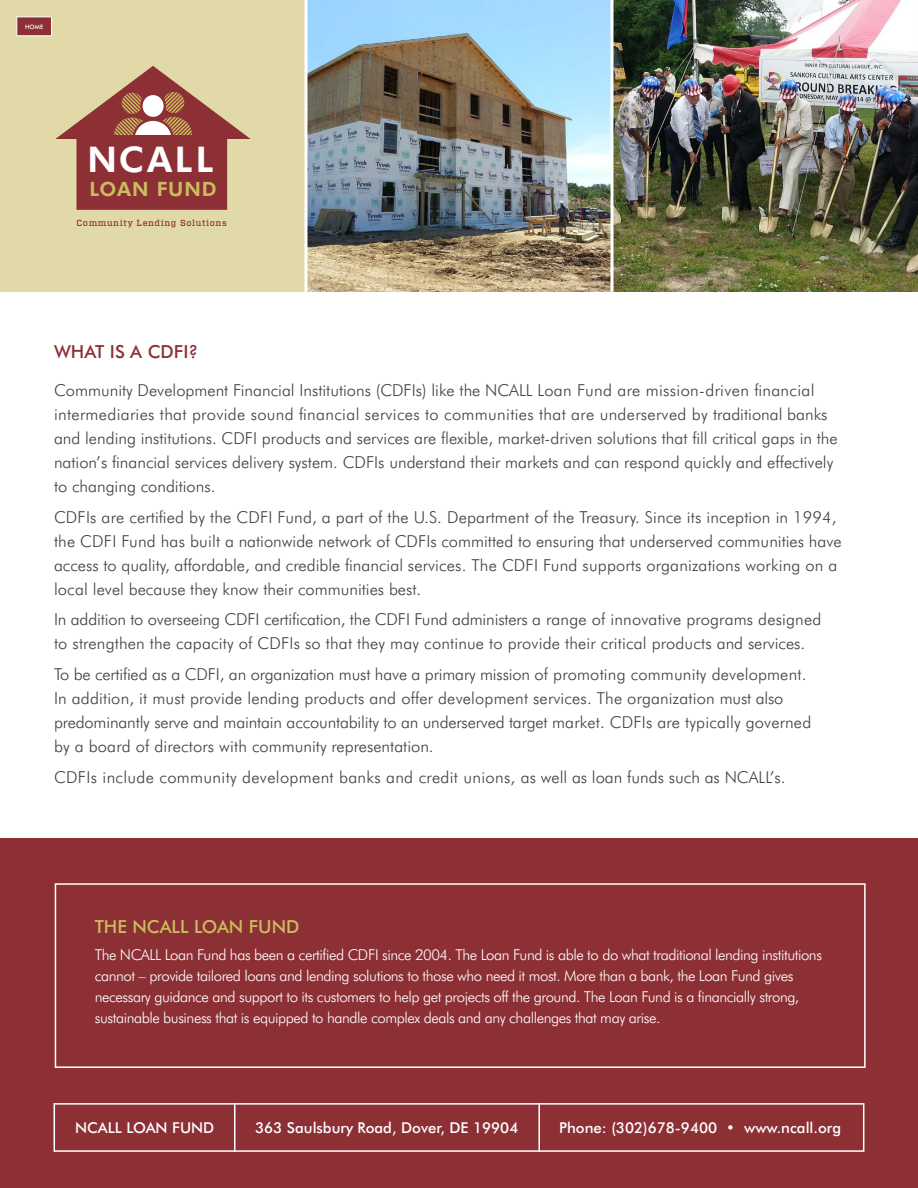
<style>
.page{position:relative;width:918px;height:1188px;background:#fff}
.page>*{position:absolute;margin:0;border:0;box-sizing:border-box;transform-origin:0 0}
.t1{font:800 35.4px "Futura BT";letter-spacing:.075em;color:#fff}
.t2{font:800 19.65px "Futura BT";letter-spacing:.05em;color:#cabd5e}
.t3{font:500 18px "Futura BT";color:#cabd5e}
.t4{font:500 18px "Futura BT";color:#8c3035}
.t5{font:300 16.5px/24px "Futura BT";color:#414042}
.t6{font:300 16.5px "Futura BT";letter-spacing:.02em;color:#414042}
.t7{font:300 15px/21px "Futura BT";letter-spacing:-.03em;color:#fff}
.t8{font:500 15px "Futura BT";color:#fff}
.t9{font:500 8.85px "Vitesse";letter-spacing:.07em;color:#8c3035}
.t10{font:500 6px "Futura BT";color:#fff}
</style>
<div class="page">
<div style="left:0;top:0;width:306px;height:292px;background:#e1d9a7"></div>
<div style="left:0;top:839px;width:918px;height:349px;background:#8c3035"></div>
<div style="left:55px;top:883px;width:811px;height:185px;border:2px solid #fff"></div>
<img style="left:308px;top:0;width:302px;height:292px">
<img style="left:614px;top:0;width:304px;height:292px">
<svg style="left:304px;top:0;width:4px;height:292px"></svg>
<svg style="left:610px;top:0;width:4px;height:292px"></svg>
<div style="left:54px;top:1103px;width:810px;height:49px;border:2px solid #fff"></div>
<hr style="left:234px;top:1103px;width:1px;height:49px;background:#fff">
<hr style="left:538px;top:1103px;width:2px;height:49px;background:#fff">
<svg style="left:55px;top:66px;width:196px;height:144px"></svg>
<div style="left:16px;top:17px;width:36px;height:19px;background:#8c3035;border:1px solid #fff"></div>
<p class="t10" style="left:25px;top:23px;width:20px">HOME</p>
<h1 class="t1" style="left:88px;top:137px;width:127px">NCALL</h1>
<p class="t2" style="left:90px;top:177px;width:129px">LOAN FUND</p>
<p class="t9" style="left:76px;top:217px;width:152px">Community Lending Solutions</p>
<p class="t4" style="left:54px;top:341px;width:146px">WHAT IS A CDFI?</p>
<p class="t5" style="left:54px;top:378px;width:785px">Community Development Financial Institutions (CDFIs) like the NCALL Loan Fund are mission-driven financial intermediaries that provide sound financial services to communities that are underserved by traditional banks and lending institutions. CDFI products and services are flexible, market-driven solutions that fill critical gaps in the nation’s financial services delivery system. CDFIs understand their markets and can respond quickly and effectively to changing conditions.</p>
<p class="t5" style="left:54px;top:505px;width:789px">CDFIs are certified by the CDFI Fund, a part of the U.S. Department of the Treasury. Since its inception in 1994, the CDFI Fund has built a nationwide network of CDFIs committed to ensuring that underserved communities have access to quality, affordable, and credible financial services. The CDFI Fund supports organizations working on a local level because they know their communities best.</p>
<p class="t5" style="left:54px;top:607px;width:769px">In addition to overseeing CDFI certification, the CDFI Fund administers a range of innovative programs designed to strengthen the capacity of CDFIs so that they may continue to provide their critical products and services.</p>
<p class="t5" style="left:54px;top:662px;width:759px">To be certified as a CDFI, an organization must have a primary mission of promoting community development.<br>In addition, it must provide lending products and offer development services. The organization must also predominantly serve and maintain accountability to an underserved target market. CDFIs are typically governed by a board of directors with community representation.</p>
<p class="t6" style="left:54px;top:767px;width:733px">CDFIs include community development banks and credit unions, as well as loan funds such as NCALL’s.</p>
<p class="t3" style="left:95px;top:915px;width:206px">THE NCALL LOAN FUND</p>
<p class="t7" style="left:95px;top:944px;width:729px">The NCALL Loan Fund has been a certified CDFI since 2004. The Loan Fund is able to do what traditional lending institutions cannot – provide tailored loans and lending solutions to those who need it most. More than a bank, the Loan Fund gives necessary guidance and support to its customers to help get projects off the ground. The Loan Fund is a financially strong, sustainable business that is equipped to handle complex deals and any challenges that may arise.</p>
<p class="t8" style="left:75px;top:1119px;width:141px">NCALL LOAN FUND</p>
<p class="t8" style="left:255px;top:1119px;width:265px">363 Saulsbury Road, Dover, DE 19904</p>
<p class="t8" style="left:559px;top:1119px;width:283px">Phone: (302)678-9400 • www.ncall.org</p>
</div>
